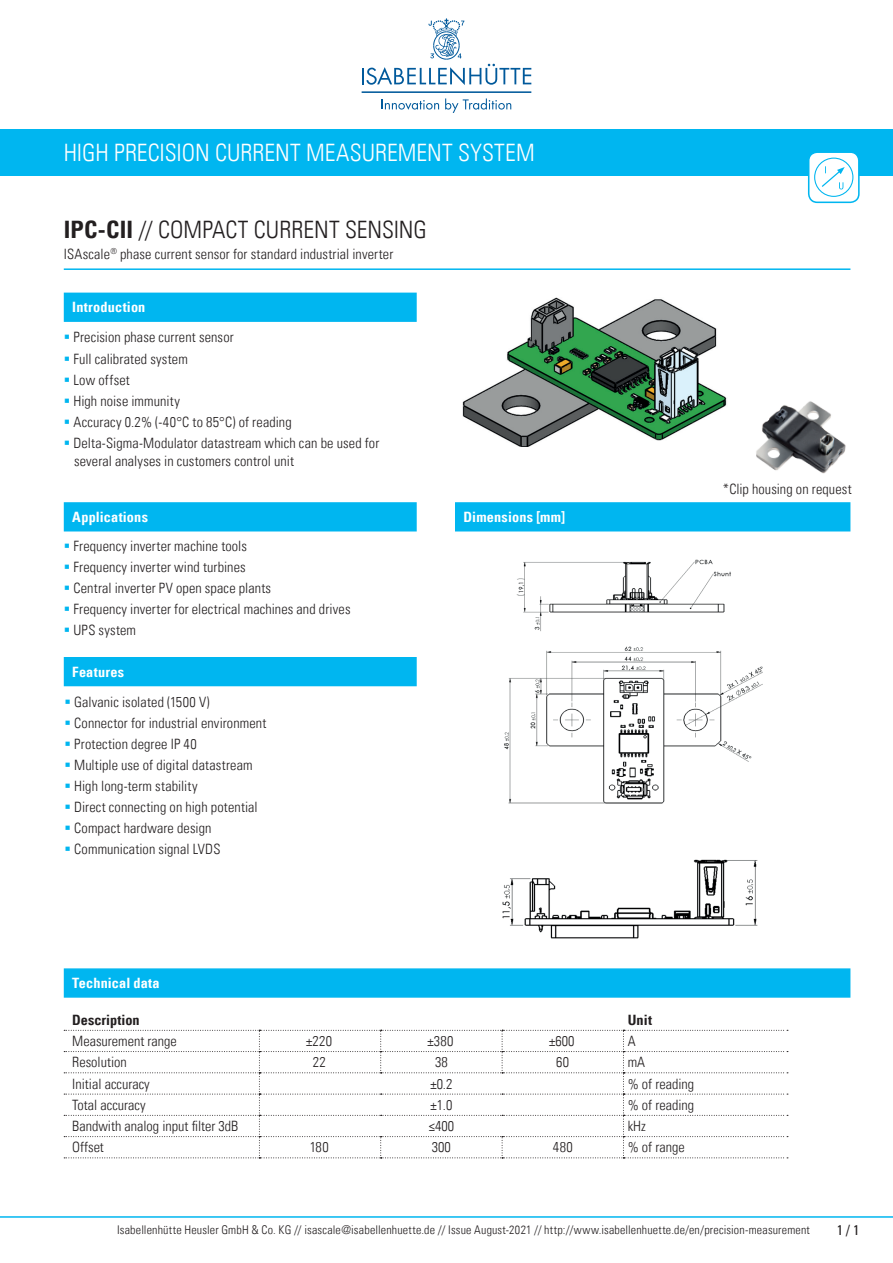
<style>
.page{position:relative;width:893px;height:1263px;background:#fff}
.page>*{position:absolute;margin:0;border:0;box-sizing:border-box;transform-origin:0 0}
.t1{font:24px "Univers Com 47 Light Cond";color:#fff}
.t2{font:24px "Univers Com 47 Light Cond";color:#231f20}
.t3{font:14.25px/18px "Univers Com 47 Light Cond";letter-spacing:.01em;color:#231f20}
.t4{font:14.25px "Univers Com 67 Bold Cond";letter-spacing:.01em;color:#fff}
.t5{font:14.25px "Univers Com 67 Bold Cond";color:#231f20}
.t6{font:condensed 14.25px "Univers Com 57";color:#231f20}
.t7{font:12px "Univers Com 47 Light Cond";letter-spacing:.015em;color:#231f20}
.s1{font-family:"Univers Com 67 Bold Cond"}
.s2{color:#00b6f0}
</style>
<div class="page">
<hr style="left:0;top:1216px;width:893px;height:2px;background:#00b6f0">
<div style="left:0;top:129px;width:893px;height:47px;background:#00b6f0"></div>
<svg style="left:808px;top:153px;width:52px;height:50px"></svg>
<hr style="left:64px;top:268px;width:786px;height:2px;background:#00b6f0">
<div style="left:64px;top:502px;width:353px;height:29px;background:#00b6f0;border:2px solid #00b6f0"></div>
<div style="left:64px;top:657px;width:353px;height:29px;background:#00b6f0"></div>
<div style="left:64px;top:968px;width:786px;height:30px;background:#00b6f0;border:2px solid #00b6f0"></div>
<div style="left:64px;top:293px;width:353px;height:29px;background:#00b6f0;border:2px solid #00b6f0"></div>
<svg style="left:64px;top:1030px;width:724px;height:128px"></svg>
<div style="left:455px;top:502px;width:395px;height:29px;background:#00b6f0;border:2px solid #00b6f0"></div>
<img style="left:502px;top:859px;width:256px;height:80px">
<img style="left:504px;top:559px;width:258px;height:245px">
<div style="left:736px;top:568px;width:51px;height:52px;background:#fff"></div>
<svg style="left:382px;top:99px;width:57px;height:11px"></svg>
<svg style="left:445px;top:98px;width:66px;height:15px"></svg>
<svg style="left:362px;top:18px;width:169px;height:67px"></svg>
<hr style="left:362px;top:91px;width:169px;height:2px;background:#00599b">
<img style="left:462px;top:297px;width:265px;height:150px">
<img style="left:756px;top:401px;width:90px;height:73px">
<h1 class="t1" style="left:64px;top:139px;width:472px">HIGH PRECISION CURRENT MEASUREMENT SYSTEM</h1>
<h1 class="t2" style="left:64px;top:215px;width:365px"><span class="s1">IPC-CII</span> // COMPACT CURRENT SENSING</h1>
<p class="t3" style="left:64px;top:245px;width:331px">ISAscale<sup>®</sup> phase current sensor for standard industrial inverter</p>
<p class="t4" style="left:72px;top:298px;width:75px">Introduction</p>
<p class="t3" style="left:64px;top:328px;width:171px"><span class="s2">▪</span> Precision phase current sensor</p>
<p class="t3" style="left:64px;top:349px;width:126px"><span class="s2">▪</span> Full calibrated system</p>
<p class="t3" style="left:64px;top:370px;width:68px"><span class="s2">▪</span> Low offset</p>
<p class="t3" style="left:64px;top:391px;width:118px"><span class="s2">▪</span> High noise immunity</p>
<p class="t3" style="left:64px;top:412px;width:229px"><span class="s2">▪</span> Accuracy 0.2% (-40°C to 85°C) of reading</p>
<p class="t3" style="left:74px;top:433px;width:307px;text-indent:-10px"><span class="s2">▪</span> Delta-Sigma-Modulator datastream which can be used for several analyses in customers control unit</p>
<p class="t4" style="left:72px;top:508px;width:77px">Applications</p>
<p class="t3" style="left:64px;top:537px;width:185px"><span class="s2">▪</span> Frequency inverter machine tools</p>
<p class="t3" style="left:64px;top:558px;width:184px"><span class="s2">▪</span> Frequency inverter wind turbines</p>
<p class="t3" style="left:64px;top:579px;width:209px"><span class="s2">▪</span> Central inverter PV open space plants</p>
<p class="t3" style="left:64px;top:600px;width:288px"><span class="s2">▪</span> Frequency inverter for electrical machines and drives</p>
<p class="t3" style="left:64px;top:621px;width:74px"><span class="s2">▪</span> UPS system</p>
<p class="t4" style="left:72px;top:663px;width:53px">Features</p>
<p class="t3" style="left:65px;top:693px;width:147px"><span class="s2">▪</span> Galvanic isolated (1500 V)</p>
<p class="t3" style="left:65px;top:714px;width:203px"><span class="s2">▪</span> Connector for industrial environment</p>
<p class="t3" style="left:65px;top:735px;width:134px"><span class="s2">▪</span> Protection degree IP 40</p>
<p class="t3" style="left:65px;top:756px;width:190px"><span class="s2">▪</span> Multiple use of digital datastream</p>
<p class="t3" style="left:65px;top:777px;width:135px"><span class="s2">▪</span> High long-term stability</p>
<p class="t3" style="left:65px;top:798px;width:195px"><span class="s2">▪</span> Direct connecting on high potential</p>
<p class="t3" style="left:65px;top:819px;width:148px"><span class="s2">▪</span> Compact hardware design</p>
<p class="t3" style="left:65px;top:840px;width:157px"><span class="s2">▪</span> Communication signal LVDS</p>
<p class="t4" style="left:463px;top:508px;width:103px">Dimensions [mm]</p>
<p class="t3" style="left:723px;top:480px;width:130px">*Clip housing on request</p>
<p class="t4" style="left:72px;top:974px;width:89px">Technical data</p>
<p class="t5" style="left:72px;top:1011px;width:69px">Description</p>
<p class="t5" style="left:628px;top:1011px;width:26px">Unit</p>
<p class="t3" style="left:72px;top:1032px;width:106px">Measurement range</p>
<p class="t3" style="left:306px;top:1032px;width:28px">±220</p>
<p class="t3" style="left:428px;top:1032px;width:28px">±380</p>
<p class="t3" style="left:549px;top:1032px;width:27px">±600</p>
<p class="t3" style="left:628px;top:1032px;width:9px">A</p>
<p class="t3" style="left:72px;top:1053px;width:56px">Resolution</p>
<p class="t3" style="left:313px;top:1053px;width:15px">22</p>
<p class="t3" style="left:435px;top:1053px;width:14px">38</p>
<p class="t3" style="left:556px;top:1053px;width:15px">60</p>
<p class="t3" style="left:628px;top:1053px;width:19px">mA</p>
<p class="t3" style="left:72px;top:1074px;width:79px">Initial accuracy</p>
<p class="t3" style="left:430px;top:1074px;width:24px">±0.2</p>
<p class="t3" style="left:628px;top:1074px;width:68px">% of reading</p>
<p class="t3" style="left:72px;top:1096px;width:75px">Total accuracy</p>
<p class="t3" style="left:430px;top:1096px;width:24px">±1.0</p>
<p class="t3" style="left:628px;top:1096px;width:68px">% of reading</p>
<p class="t3" style="left:72px;top:1117px;width:168px">Bandwith analog input filter 3dB</p>
<p class="t3" style="left:429px;top:1117px;width:27px">≤400</p>
<p class="t3" style="left:628px;top:1117px;width:20px">kHz</p>
<p class="t3" style="left:72px;top:1138px;width:33px">Offset</p>
<p class="t3" style="left:310px;top:1138px;width:20px">180</p>
<p class="t3" style="left:432px;top:1138px;width:20px">300</p>
<p class="t3" style="left:553px;top:1138px;width:21px">480</p>
<p class="t3" style="left:628px;top:1138px;width:58px">% of range</p>
<p class="t7" style="left:117px;top:1222px;width:694px">Isabellenhütte Heusler GmbH &amp; Co. KG // isascale@isabellenhuette.de // Issue August-2021 // http://www.isabellenhuette.de/en/precision-measurement</p>
<p class="t6" style="left:837px;top:1221px;width:24px">1 / 1</p>
</div>
